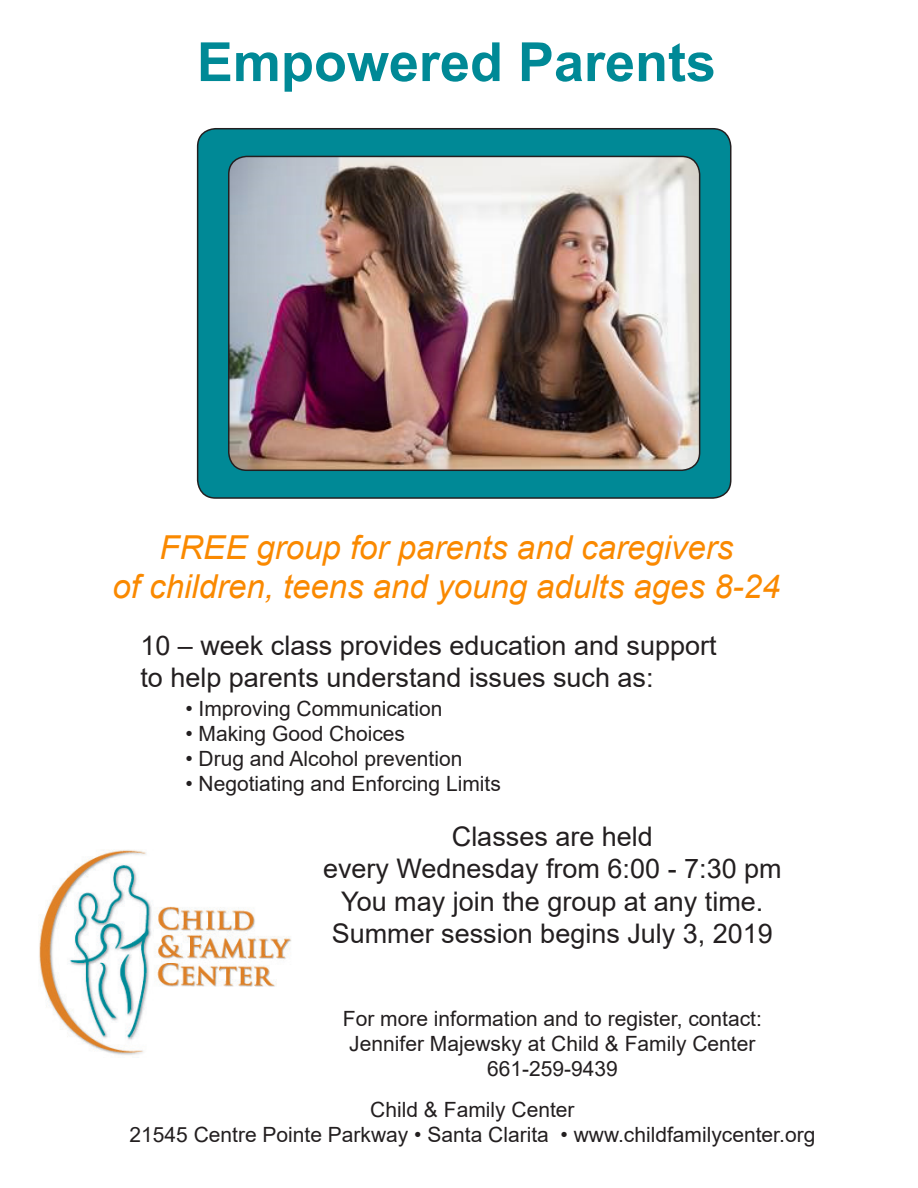
<style>
.page{position:relative;width:918px;height:1188px;background:#fff}
.page>*{position:absolute;margin:0;border:0;box-sizing:border-box;transform-origin:0 0}
.t1{font:700 54px "Arial";color:#008996}
.t2{font:italic 33px "Arial";color:#fa8900}
.t3{font:27px "Arial";color:#231f20}
.t4{font:21px "Arial";color:#231f20}
</style>
<div class="page">
<div style="left:198px;top:129px;width:533px;height:369px;background:#008996;border-radius:18px"></div>
<div style="left:197px;top:128px;width:534px;height:371px;border:2px solid #231f20;border-radius:18px"></div>
<img style="left:229px;top:156px;width:471px;height:314px">
<div style="left:228px;top:156px;width:472px;height:315px;border:2px solid #231f20;border-radius:18px"></div>
<img style="left:39px;top:849px;width:252px;height:206px">
<p class="t1" style="left:197px;top:24px;width:521px">Empowered Parents</p>
<p class="t2" style="left:159px;top:526px;width:576px">FREE group for parents and caregivers</p>
<p class="t2" style="left:113px;top:565px;width:669px">of children, teens and young adults ages 8-24</p>
<p class="t3" style="left:140px;top:627px;width:578px">10 – week class provides education and support</p>
<p class="t3" style="left:140px;top:659px;width:515px">to help parents understand issues such as:</p>
<p class="t4" style="left:185px;top:694px;width:259px">• Improving Communication</p>
<p class="t4" style="left:185px;top:719px;width:221px">• Making Good Choices</p>
<p class="t4" style="left:185px;top:744px;width:278px">• Drug and Alcohol prevention</p>
<p class="t4" style="left:185px;top:770px;width:317px">• Negotiating and Enforcing Limits</p>
<p class="t3" style="left:452px;top:818px;width:203px">Classes are held</p>
<p class="t3" style="left:323px;top:850px;width:460px">every Wednesday from 6:00 - 7:30 pm</p>
<p class="t3" style="left:341px;top:883px;width:424px">You may join the group at any time.</p>
<p class="t3" style="left:332px;top:915px;width:443px">Summer session begins July 3, 2019</p>
<p class="t4" style="left:343px;top:1004px;width:421px">For more information and to register, contact:</p>
<p class="t4" style="left:349px;top:1029px;width:408px">Jennifer Majewsky at Child &amp; Family Center</p>
<p class="t4" style="left:487px;top:1055px;width:132px">661-259-9439</p>
<p class="t4" style="left:370px;top:1095px;width:206px">Child &amp; Family Center</p>
<p class="t4" style="left:130px;top:1120px;width:687px">21545 Centre Pointe Parkway • Santa Clarita • www.childfamilycenter.org</p>
</div>
